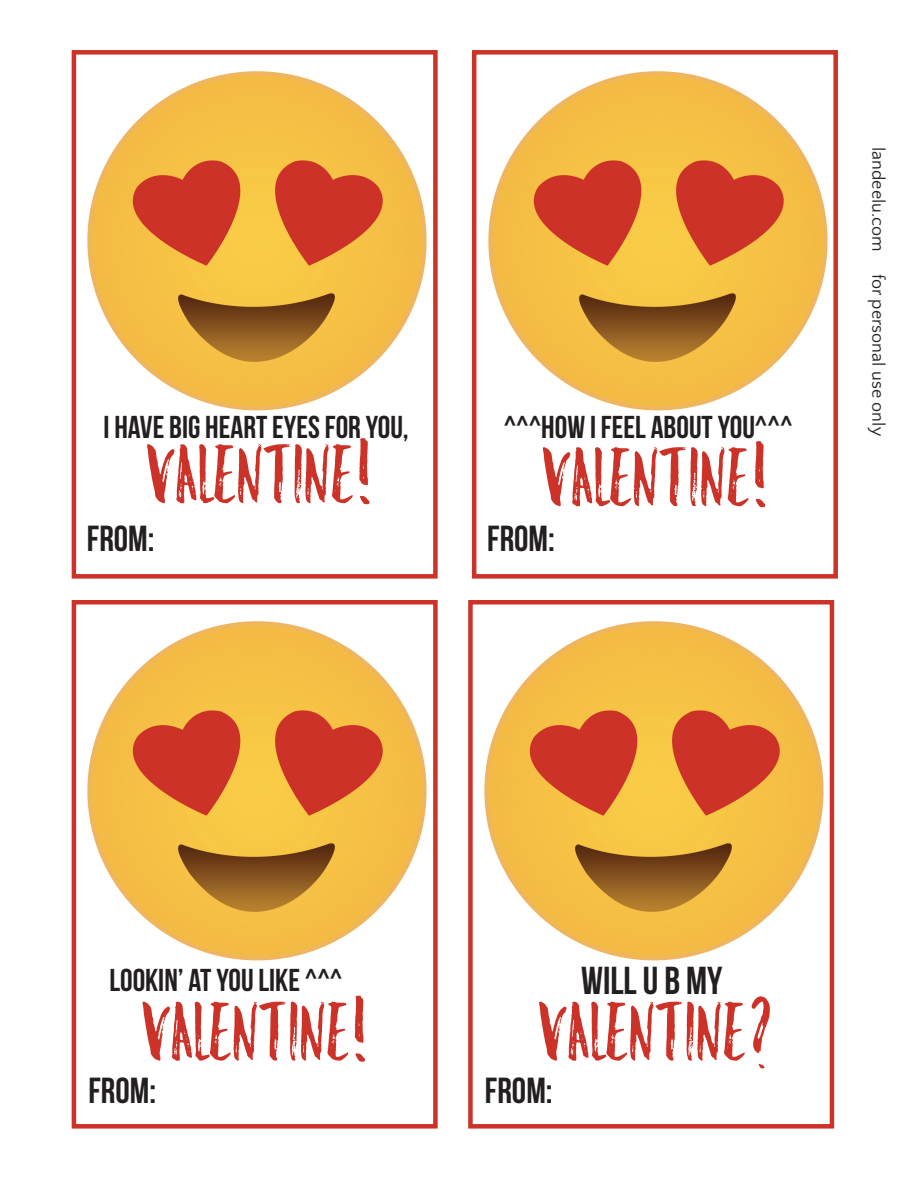
<style>
.page{position:relative;width:918px;height:1188px;background:#fff}
.page>*{position:absolute;margin:0;border:0;box-sizing:border-box;transform-origin:0 0}
.t1{font:73.65px "Hello Beautiful Marker";color:#cc3227}
.t2{font:39px "Bebas Neue";color:#231f20}
.t3{font:36.15px "Bebas Neue";color:#231f20}
.t4{font:31.65px "Bebas Neue";color:#231f20}
.t5{font:18px "Quattrocento Sans";color:#231f20}
</style>
<div class="page">
<img style="left:87px;top:71px;width:340px;height:340px">
<div style="left:72px;top:50px;width:366px;height:529px;border:4px solid #cc3227"></div>
<img style="left:488px;top:71px;width:340px;height:340px">
<div style="left:472px;top:50px;width:366px;height:529px;border:4px solid #cc3227"></div>
<img style="left:87px;top:621px;width:340px;height:340px">
<div style="left:72px;top:600px;width:366px;height:529px;border:4px solid #cc3227"></div>
<img style="left:484px;top:606px;width:351px;height:369px">
<div style="left:468px;top:600px;width:366px;height:529px;border:4px solid #cc3227"></div>
<p class="t4" style="left:103px;top:410px;width:307px">I HAVE BIG HEART EYES FOR YOU,</p>
<h1 class="t1" style="left:147px;top:429px;width:230px">VALENTINE!</h1>
<p class="t4" style="left:504px;top:410px;width:290px">^^^HOW I FEEL ABOUT YOU^^^</p>
<h1 class="t1" style="left:543px;top:432px;width:230px">VALENTINE!</h1>
<p class="t5" style="left:888px;top:147px;width:290px;rotate:90deg">landeelu.com for personal use only</p>
<p class="t3" style="left:87px;top:519px;width:69px">FROM:</p>
<p class="t3" style="left:487px;top:519px;width:69px">FROM:</p>
<p class="t4" style="left:109px;top:963px;width:235px">LOOKIN’ AT YOU LIKE ^^^</p>
<h1 class="t1" style="left:143px;top:987px;width:230px">VALENTINE!</h1>
<p class="t2" style="left:581px;top:959px;width:143px">WILL U B MY</p>
<h1 class="t1" style="left:539px;top:987px;width:225px">VALENTINE?</h1>
<p class="t3" style="left:88px;top:1070px;width:69px">FROM:</p>
<p class="t3" style="left:485px;top:1070px;width:69px">FROM:</p>
</div>
